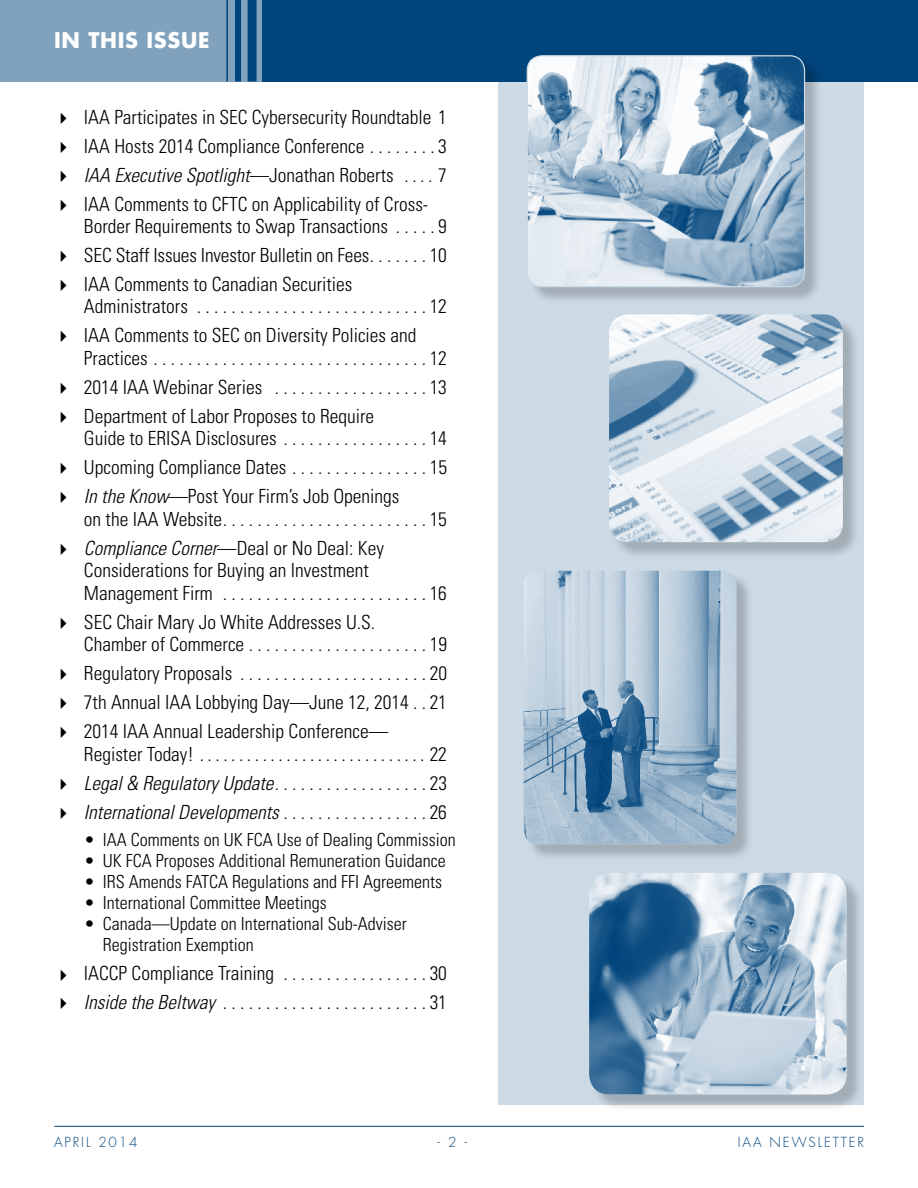
<style>
.page{position:relative;width:918px;height:1188px;background:#fff}
.page>*{position:absolute;margin:0;border:0;box-sizing:border-box;transform-origin:0 0}
.t1{font:700 21px "Futura";letter-spacing:.03em;color:#fff}
.t2{font:300 condensed 19.5px/22.5px "Univers";color:#000}
.t3{font:italic 300 condensed 19.5px "Univers";color:#000}
.t4{font:300 condensed 18px/21px "Univers";color:#000}
.t5{font:300 13.5px "Futura";letter-spacing:.14em;color:#00447c}
.s1{font-style:italic}
.s2{font-style:normal}
</style>
<div class="page">
<hr style="left:54px;top:1126px;width:810px;height:1px;background:#00447c">
<div style="left:499px;top:21px;width:365px;height:1084px;background:#ccdae5"></div>
<div style="left:0;top:0;width:316px;height:82px;background:#80a2bd"></div>
<div style="left:262px;top:0;width:656px;height:82px;background:#00447c"></div>
<div style="left:248px;top:0;width:9px;height:82px;background:#00447c"></div>
<div style="left:235px;top:0;width:6px;height:82px;background:#00447c"></div>
<hr style="left:226px;top:0;width:2px;height:82px;background:#00447c">
<div style="left:611px;top:316px;width:249px;height:244px;background:#000;opacity:.21"></div>
<img style="left:609px;top:314px;width:234px;height:228px">
<div style="left:525px;top:572px;width:229px;height:289px;background:#000;opacity:.21"></div>
<img style="left:524px;top:571px;width:212px;height:273px">
<div style="left:528px;top:57px;width:294px;height:247px;background:#000;opacity:.21"></div>
<img style="left:527px;top:56px;width:278px;height:231px">
<div style="left:527px;top:55px;width:278px;height:232px;border:1px solid #ccdae5;border-radius:15px"></div>
<div style="left:591px;top:875px;width:273px;height:237px;background:#000;opacity:.21"></div>
<img style="left:589px;top:873px;width:258px;height:221px">
<p class="t1" style="left:54px;top:26px;width:157px">IN THIS ISSUE</p>
<p class="t2" style="left:54px;top:105px;width:394px">✔ IAA Participates in SEC Cybersecurity Roundtable 1</p>
<p class="t2" style="left:54px;top:134px;width:394px">✔ IAA Hosts 2014 Compliance Conference . . . . . . . 3</p>
<p class="t2" style="left:54px;top:163px;width:394px">✔ <span class="s1">IAA Executive Spotlight</span>––Jonathan Roberts . . . . 7</p>
<p class="t2" style="left:84px;top:192px;width:364px;text-indent:-30px">✔ IAA Comments to CFTC on Applicability of Cross-<br>Border Requirements to Swap Transactions . . . . 9</p>
<p class="t2" style="left:54px;top:244px;width:394px">✔ SEC Staff Issues Investor Bulletin on Fees . . . . . . 10</p>
<p class="t2" style="left:84px;top:273px;width:364px;text-indent:-30px">✔ IAA Comments to Canadian Securities<br>Administrators . . . . . . . . . . . . . . . . . . . . . . . . . . 12</p>
<p class="t2" style="left:84px;top:324px;width:364px;text-indent:-30px">✔ IAA Comments to SEC on Diversity Policies and<br>Practices . . . . . . . . . . . . . . . . . . . . . . . . . . . . . . . 12</p>
<p class="t2" style="left:54px;top:376px;width:394px">✔ 2014 IAA Webinar Series . . . . . . . . . . . . . . . . . 13</p>
<p class="t2" style="left:84px;top:405px;width:364px;text-indent:-30px">✔ Department of Labor Proposes to Require<br>Guide to ERISA Disclosures . . . . . . . . . . . . . . . . 14</p>
<p class="t2" style="left:54px;top:456px;width:395px">✔ Upcoming Compliance Dates . . . . . . . . . . . . . . . 15</p>
<p class="t2" style="left:84px;top:485px;width:364px;text-indent:-30px">✔ <span class="s1">In the Know</span>—Post Your Firm’s Job Openings<br>on the IAA Website . . . . . . . . . . . . . . . . . . . . . . . 15</p>
<p class="t2" style="left:84px;top:537px;width:364px;text-indent:-30px">✔ <span class="s1">Compliance Corner</span>—Deal or No Deal: Key<br>Considerations for Buying an Investment<br>Management Firm . . . . . . . . . . . . . . . . . . . . . . . 16</p>
<p class="t2" style="left:84px;top:611px;width:365px;text-indent:-30px">✔ SEC Chair Mary Jo White Addresses U.S.<br>Chamber of Commerce . . . . . . . . . . . . . . . . . . . . 19</p>
<p class="t2" style="left:54px;top:662px;width:395px">✔ Regulatory Proposals . . . . . . . . . . . . . . . . . . . . . 20</p>
<p class="t2" style="left:54px;top:691px;width:394px">✔ 7th Annual IAA Lobbying Day––June 12, 2014 . 21</p>
<p class="t2" style="left:84px;top:720px;width:364px;text-indent:-30px">✔ 2014 IAA Annual Leadership Conference—<br>Register Today! . . . . . . . . . . . . . . . . . . . . . . . . . . . . . 22</p>
<p class="t3" style="left:54px;top:771px;width:395px">✔ Legal &amp; Regulatory Update <span class="s2">. . . . . . . . . . . . . . . . . 23</span></p>
<p class="t3" style="left:54px;top:800px;width:394px">✔ International Developments <span class="s2">. . . . . . . . . . . . . . . . 26</span></p>
<p class="t4" style="left:84px;top:829px;width:373px">• IAA Comments on UK FCA Use of Dealing Commission</p>
<p class="t4" style="left:84px;top:850px;width:363px">• UK FCA Proposes Additional Remuneration Guidance</p>
<p class="t4" style="left:84px;top:871px;width:360px">• IRS Amends FATCA Regulations and FFI Agreements</p>
<p class="t4" style="left:84px;top:892px;width:244px">• International Committee Meetings</p>
<p class="t4" style="left:103px;top:913px;width:305px;text-indent:-19px">• Canada––Update on International Sub-Adviser<br>Registration Exemption</p>
<p class="t2" style="left:54px;top:962px;width:394px">✔ IACCP Compliance Training . . . . . . . . . . . . . . . . 30</p>
<p class="t2" style="left:54px;top:991px;width:394px">✔ <span class="s1">Inside the Beltway</span> . . . . . . . . . . . . . . . . . . . . . . . 31</p>
<p class="t5" style="left:54px;top:1134px;width:85px">APRIL 2014</p>
<p class="t5" style="left:438px;top:1134px;width:31px">- 2 -</p>
<p class="t5" style="left:738px;top:1134px;width:128px">IAA NEWSLETTER</p>
</div>
